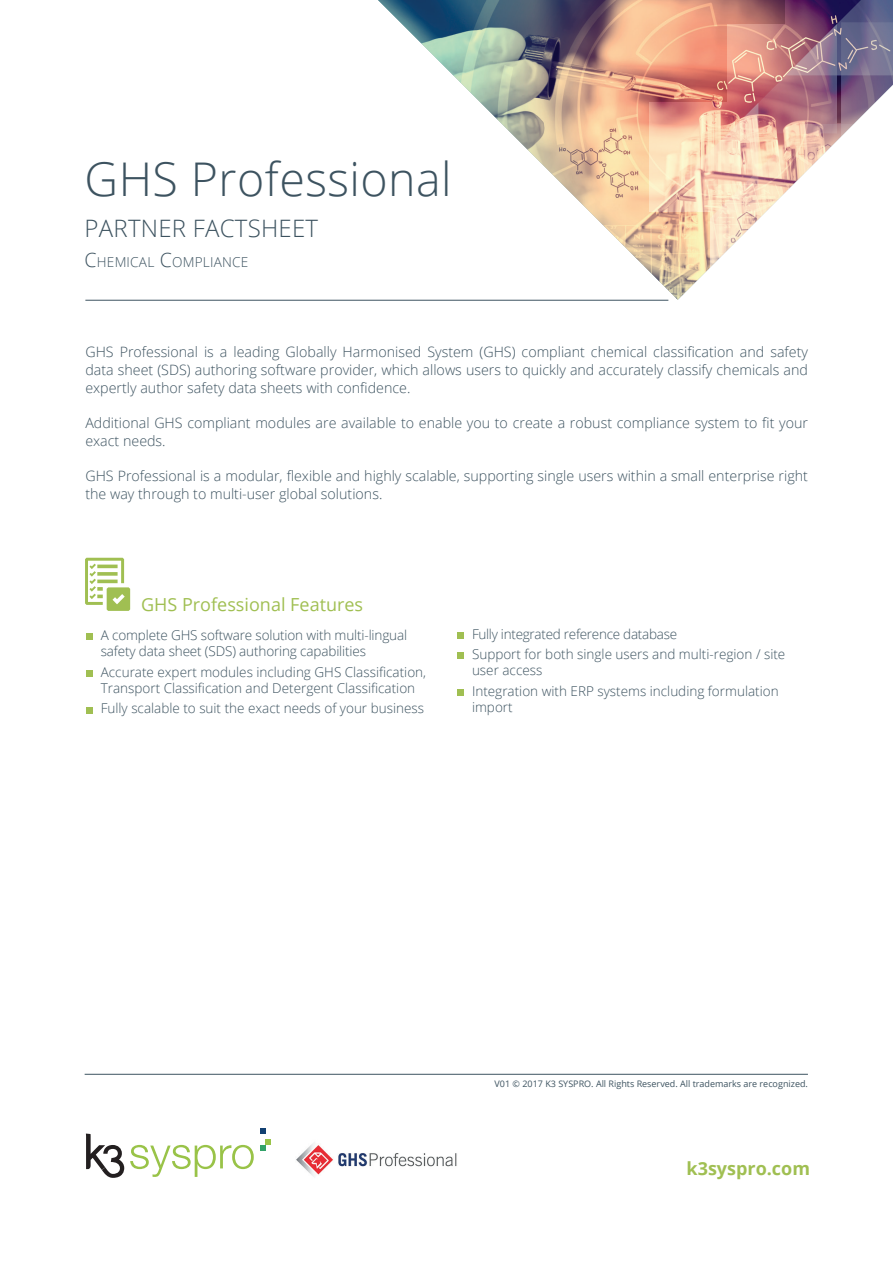
<style>
.page{position:relative;width:893px;height:1263px;background:#fff}
.page>*{position:absolute;margin:0;border:0;box-sizing:border-box;transform-origin:0 0}
.t1{font:300 46.5px "Open Sans";letter-spacing:.01em;color:#3d5360}
.t2{font:300 24px "Open Sans";letter-spacing:.01em;color:#3d5360}
.t3{font:18px "Open Sans";color:#a0bf52}
.t4{font:700 18px "Open Sans";color:#a0bf52}
.t5{font:300 14.25px/18px "Open Sans";color:#3d5360}
.t6{font:300 13.65px "Open Sans";letter-spacing:.015em;color:#3d5360}
.t7{font:300 13.5px/16.2px "Open Sans";color:#3d5360}
.t8{font:9px "Open Sans";color:#3d5360}
.s1{font-size:19.5px}
</style>
<div class="page">
<img style="left:378px;top:0;width:271px;height:300px">
<img style="left:649px;top:0;width:244px;height:301px">
<hr style="left:85px;top:300px;width:583px;height:1px;background:#3d5360">
<img style="left:296px;top:1143px;width:161px;height:34px">
<svg style="left:86px;top:1133px;width:38px;height:45px"></svg>
<svg style="left:130px;top:1145px;width:124px;height:32px"></svg>
<svg style="left:260px;top:1128px;width:5px;height:5px"></svg>
<svg style="left:260px;top:1139px;width:11px;height:11px"></svg>
<hr style="left:85px;top:1074px;width:723px;height:1px;background:#3d5360">
<svg style="left:86px;top:634px;width:6px;height:6px"></svg>
<div style="left:86px;top:670px;width:6px;height:7px;background:#a0bf52"></div>
<svg style="left:86px;top:707px;width:6px;height:6px"></svg>
<svg style="left:85px;top:558px;width:45px;height:53px"></svg>
<div style="left:457px;top:632px;width:6px;height:7px;background:#a0bf52"></div>
<svg style="left:457px;top:653px;width:6px;height:6px"></svg>
<div style="left:457px;top:689px;width:6px;height:7px;background:#a0bf52"></div>
<h1 class="t1" style="left:85px;top:147px;width:369px">GHS Professional</h1>
<h2 class="t2" style="left:85px;top:211px;width:235px">PARTNER FACTSHEET</h2>
<p class="t6" style="left:85px;top:252px;width:165px"><span class="s1">C</span>HEMICAL <span class="s1">C</span>OMPLIANCE</p>
<p class="t5" style="left:85px;top:343px;width:724px;text-align:justify">GHS Professional is a leading Globally Harmonised System (GHS) compliant chemical classification and safety data sheet (SDS) authoring software provider, which allows users to quickly and accurately classify chemicals and expertly author safety data sheets with confidence.</p>
<p class="t5" style="left:85px;top:414px;width:724px">Additional GHS compliant modules are available to enable you to create a robust compliance system to fit your exact needs.</p>
<p class="t5" style="left:85px;top:467px;width:724px">GHS Professional is a modular, flexible and highly scalable, supporting single users within a small enterprise right the way through to multi-user global solutions.</p>
<p class="t3" style="left:141px;top:592px;width:223px">GHS Professional Features</p>
<p class="t7" style="left:101px;top:627px;width:308px">A complete GHS software solution with multi-lingual safety data sheet (SDS) authoring capabilities</p>
<p class="t7" style="left:101px;top:663px;width:327px">Accurate expert modules including GHS Classification,<br>Transport Classification and Detergent Classification</p>
<p class="t7" style="left:101px;top:700px;width:325px">Fully scalable to suit the exact needs of your business</p>
<p class="t7" style="left:472px;top:623px;width:315px;line-height:20.4px">Fully integrated reference database<br>Support for both single users and multi-region / site</p>
<p class="t7" style="left:472px;top:660px;width:308px;line-height:20.4px">user access<br>Integration with ERP systems including formulation</p>
<p class="t7" style="left:472px;top:699px;width:42px">import</p>
<p class="t8" style="left:495px;top:1078px;width:315px">V01 © 2017 K3 SYSPRO. All Rights Reserved. All trademarks are recognized.</p>
<p class="t4" style="left:687px;top:1156px;width:125px">k3syspro.com</p>
</div>
